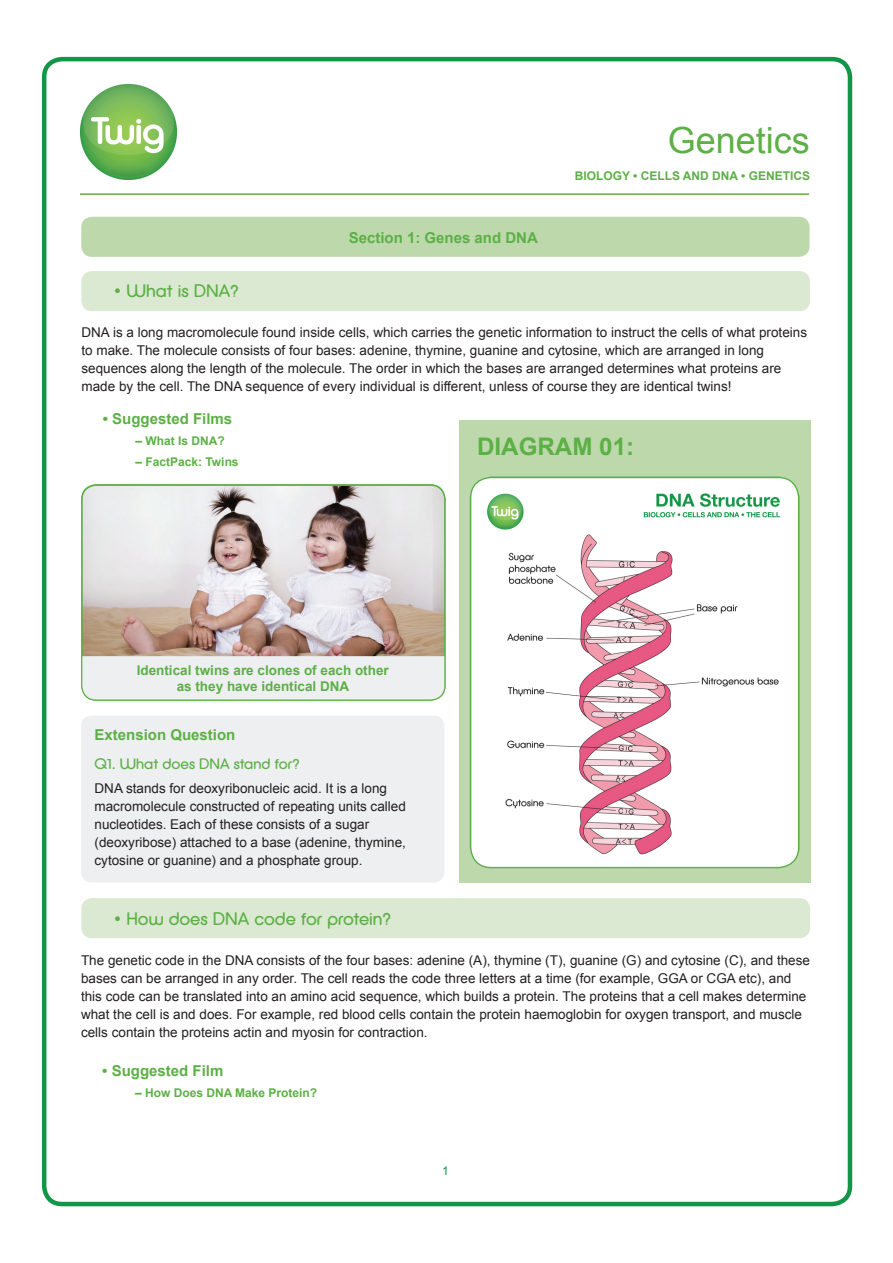
<style>
.page{position:relative;width:893px;height:1263px;background:#fff}
.page>*{position:absolute;margin:0;border:0;box-sizing:border-box;transform-origin:0 0}
.t1{font:36px "Arial";color:#5cb046}
.t2{font:700 24.15px "Arial";color:#5cb046}
.t3{font:18px "Defused";color:#5cb046}
.t4{font:700 15px "Arial";color:#5cb046}
.t5{font:15px "Defused";color:#5cb046}
.t6{font:13.5px/18px "Arial";color:#231f20}
.t7{font:700 13.5px/16.2px "Arial";color:#5cb046;text-align:center}
.t8{font:700 12px "Arial";color:#5cb046}
.t9{font:12px "Arial";color:#119547}
</style>
<div class="page">
<hr style="left:80px;top:193px;width:729px;height:2px;background:#5cb046">
<div style="left:42px;top:57px;width:810px;height:1149px;border:4px solid #119547;border-radius:18px"></div>
<img style="left:81px;top:84px;width:95px;height:95px">
<div style="left:81px;top:271px;width:729px;height:40px;background:#dbe9d2"></div>
<div style="left:81px;top:217px;width:729px;height:40px;background:#bdd9ac;border-radius:11px"></div>
<div style="left:81px;top:898px;width:729px;height:40px;background:#dbe9d2;border-radius:11px"></div>
<div style="left:460px;top:420px;width:351px;height:462px;background:#bdd9ac"></div>
<img style="left:470px;top:477px;width:329px;height:391px">
<div style="left:470px;top:477px;width:329px;height:391px;border:2px solid #5cb046;border-radius:21px"></div>
<img style="left:82px;top:486px;width:362px;height:170px">
<div style="left:83px;top:656px;width:361px;height:43px;background:#eeeff0"></div>
<div style="left:81px;top:484px;width:365px;height:217px;border:1px solid #5cb046;border-radius:14px"></div>
<div style="left:81px;top:716px;width:363px;height:166px;background:#eeeff0;border-radius:11px"></div>
<h3 class="t3" style="left:114px;top:280px;width:127px">• What is DNA?</h3>
<p class="t4" style="left:349px;top:227px;width:191px">Section 1: Genes and DNA</p>
<h1 class="t1" style="left:668px;top:117px;width:144px">Genetics</h1>
<p class="t8" style="left:575px;top:168px;width:237px">BIOLOGY • CELLS AND DNA • GENETICS</p>
<p class="t6" style="left:81px;top:323px;width:727px">DNA is a long macromolecule found inside cells, which carries the genetic information to instruct the cells of what proteins to make. The molecule consists of four bases: adenine, thymine, guanine and cytosine, which are arranged in long sequences along the length of the molecule. The order in which the bases are arranged determines what proteins are made by the cell. The DNA sequence of every individual is different, unless of course they are identical twins!</p>
<p class="t4" style="left:103px;top:409px;width:131px">• Suggested Films</p>
<p class="t8" style="left:135px;top:433px;width:91px">– What Is DNA?</p>
<p class="t8" style="left:135px;top:454px;width:105px">– FactPack: Twins</p>
<h2 class="t2" style="left:477px;top:431px;width:159px">DIAGRAM 01:</h2>
<p class="t7" style="left:137px;top:663px;width:254px">Identical twins are clones of each other as they have identical DNA</p>
<p class="t4" style="left:94px;top:725px;width:142px">Extension Question</p>
<p class="t5" style="left:94px;top:754px;width:207px">Q1. What does DNA stand for?</p>
<p class="t6" style="left:94px;top:779px;width:313px">DNA stands for deoxyribonucleic acid. It is a long macromolecule constructed of repeating units called nucleotides. Each of these consists of a sugar (deoxyribose) attached to a base (adenine, thymine, cytosine or guanine) and a phosphate group.</p>
<h3 class="t3" style="left:114px;top:908px;width:279px">• How does DNA code for protein?</h3>
<p class="t6" style="left:81px;top:951px;width:731px">The genetic code in the DNA consists of the four bases: adenine (A), thymine (T), guanine (G) and cytosine (C), and these bases can be arranged in any order. The cell reads the code three letters at a time (for example, GGA or CGA etc), and this code can be translated into an amino acid sequence, which builds a protein. The proteins that a cell makes determine what the cell is and does. For example, red blood cells contain the protein haemoglobin for oxygen transport, and muscle cells contain the proteins actin and myosin for contraction.</p>
<p class="t4" style="left:102px;top:1061px;width:123px">• Suggested Film</p>
<p class="t8" style="left:135px;top:1085px;width:184px">– How Does DNA Make Protein?</p>
<p class="t9" style="left:442px;top:1163px;width:8px">1</p>
</div>
